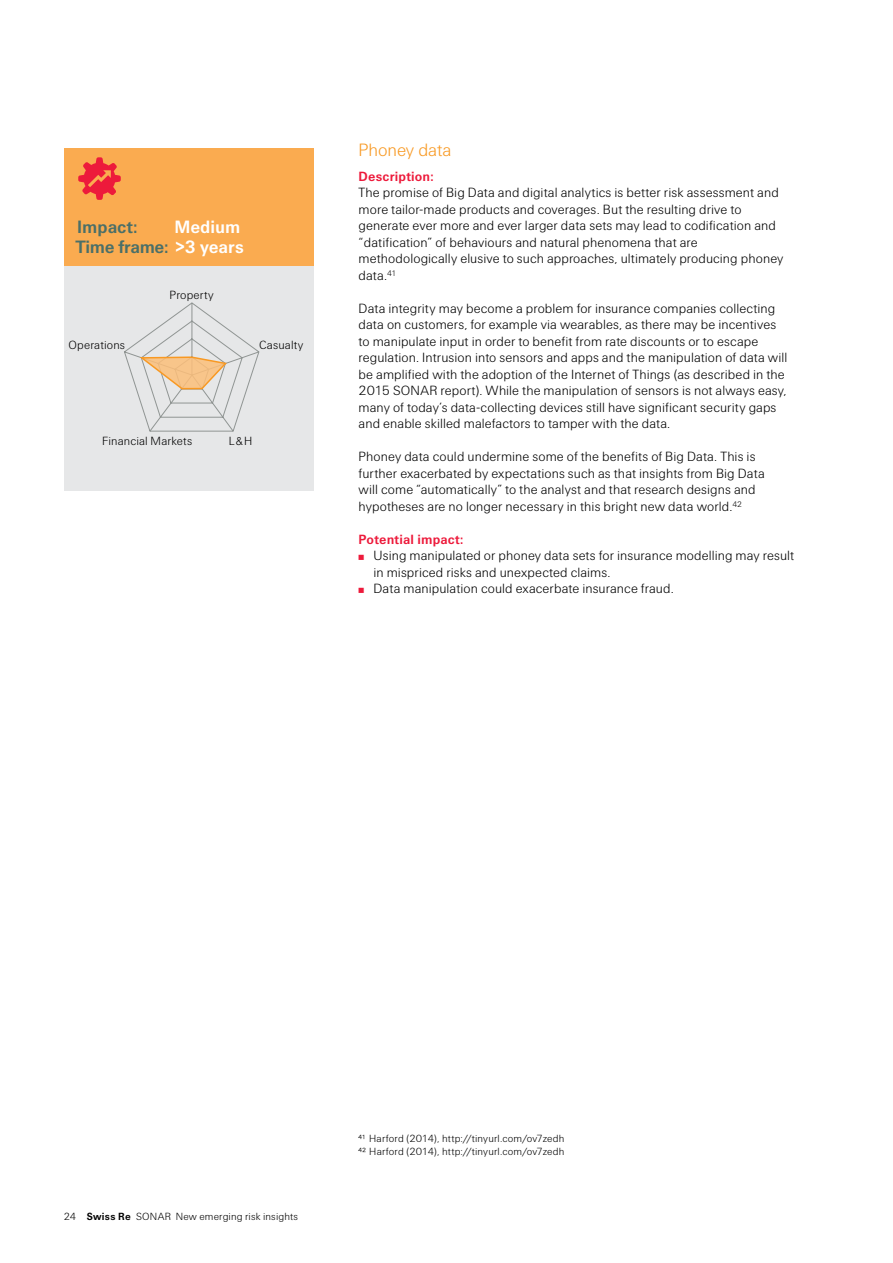
<style>
.page{position:relative;width:893px;height:1263px;background:#fff}
.page>*{position:absolute;margin:0;border:0;box-sizing:border-box;transform-origin:0 0}
.t1{font:700 18px/20.2px "Swiss Re Sans OT";letter-spacing:-.005em;color:#fff;text-align:right}
.t2{font:300 18px "Swiss Re Sans OT";letter-spacing:-.005em;color:#f89923}
.t3{font:700 18px "Swiss Re Sans OT";color:#4a6f68}
.t4{font:300 13.5px/16.5px "Swiss Re Sans OT";letter-spacing:.005em;color:#000}
.t5{font:700 13.5px "Swiss Re Sans OT";letter-spacing:.01em;color:#ed1a3b}
.t6{font:300 12px "Swiss Re Sans OT";letter-spacing:.01em;color:#000}
.t7{font:300 10.5px/13.5px "Swiss Re Sans OT";letter-spacing:.015em;color:#000}
.s1{color:#4a6f68}
.s2{color:#ed1a3b}
.s3{font-weight:700}
</style>
<div class="page">
<div style="left:64px;top:148px;width:249px;height:118px;background:#faab50"></div>
<div style="left:64px;top:266px;width:249px;height:225px;background:#e6e7e8"></div>
<svg style="left:124px;top:302px;width:135px;height:130px"></svg>
<svg style="left:78px;top:157px;width:43px;height:43px"></svg>
<h1 class="t1" style="left:76px;top:216px;width:169px">Medium<br><span class="s1">Time frame:</span> &gt;3 years</h1>
<p class="t6" style="left:170px;top:288px;width:46px">Property</p>
<h1 class="t3" style="left:77px;top:216px;width:62px">Impact:</h1>
<p class="t6" style="left:69px;top:338px;width:58px">Operations</p>
<p class="t6" style="left:259px;top:338px;width:46px">Casualty</p>
<p class="t6" style="left:102px;top:434px;width:92px">Financial Markets</p>
<p class="t6" style="left:229px;top:434px;width:25px">L&amp;H</p>
<h1 class="t2" style="left:359px;top:140px;width:94px">Phoney data</h1>
<p class="t5" style="left:359px;top:168px;width:77px">Description:</p>
<p class="t4" style="left:359px;top:185px;width:426px">The promise of Big Data and digital analytics is better risk assessment and more tailor-made products and coverages. But the resulting drive to generate ever more and ever larger data sets may lead to codification and “datification” of behaviours and natural phenomena that are methodologically elusive to such approaches, ultimately producing phoney data.<sup>41</sup></p>
<p class="t4" style="left:359px;top:300px;width:430px">Data integrity may become a problem for insurance companies collecting data on customers, for example via wearables, as there may be incentives to manipulate input in order to benefit from rate discounts or to escape regulation. Intrusion into sensors and apps and the manipulation of data will be amplified with the adoption of the Internet of Things (as described in the 2015 SONAR report). While the manipulation of sensors is not always easy, many of today’s data-collecting devices still have significant security gaps and enable skilled malefactors to tamper with the data.</p>
<p class="t4" style="left:359px;top:449px;width:408px">Phoney data could undermine some of the benefits of Big Data. This is further exacerbated by expectations such as that insights from Big Data will come “automatically” to the analyst and that research designs and hypotheses are no longer necessary in this bright new data world.<sup>42</sup></p>
<p class="t5" style="left:359px;top:531px;width:106px">Potential impact:</p>
<p class="t4" style="left:359px;top:548px;width:437px"><span class="s2">̤</span> Using manipulated or phoney data sets for insurance modelling may result</p>
<p class="t4" style="left:373px;top:564px;width:239px">in mispriced risks and unexpected claims.</p>
<p class="t4" style="left:359px;top:581px;width:317px"><span class="s2">̤</span> Data manipulation could exacerbate insurance fraud.</p>
<p class="t7" style="left:64px;top:1210px;width:236px">24 <span class="s3">Swiss Re</span> SONAR New emerging risk insights</p>
<p class="t7" style="left:359px;top:1132px;width:207px">41 Harford (2014), http://tinyurl.com/ov7zedh<br>42 Harford (2014), http://tinyurl.com/ov7zedh</p>
</div>
